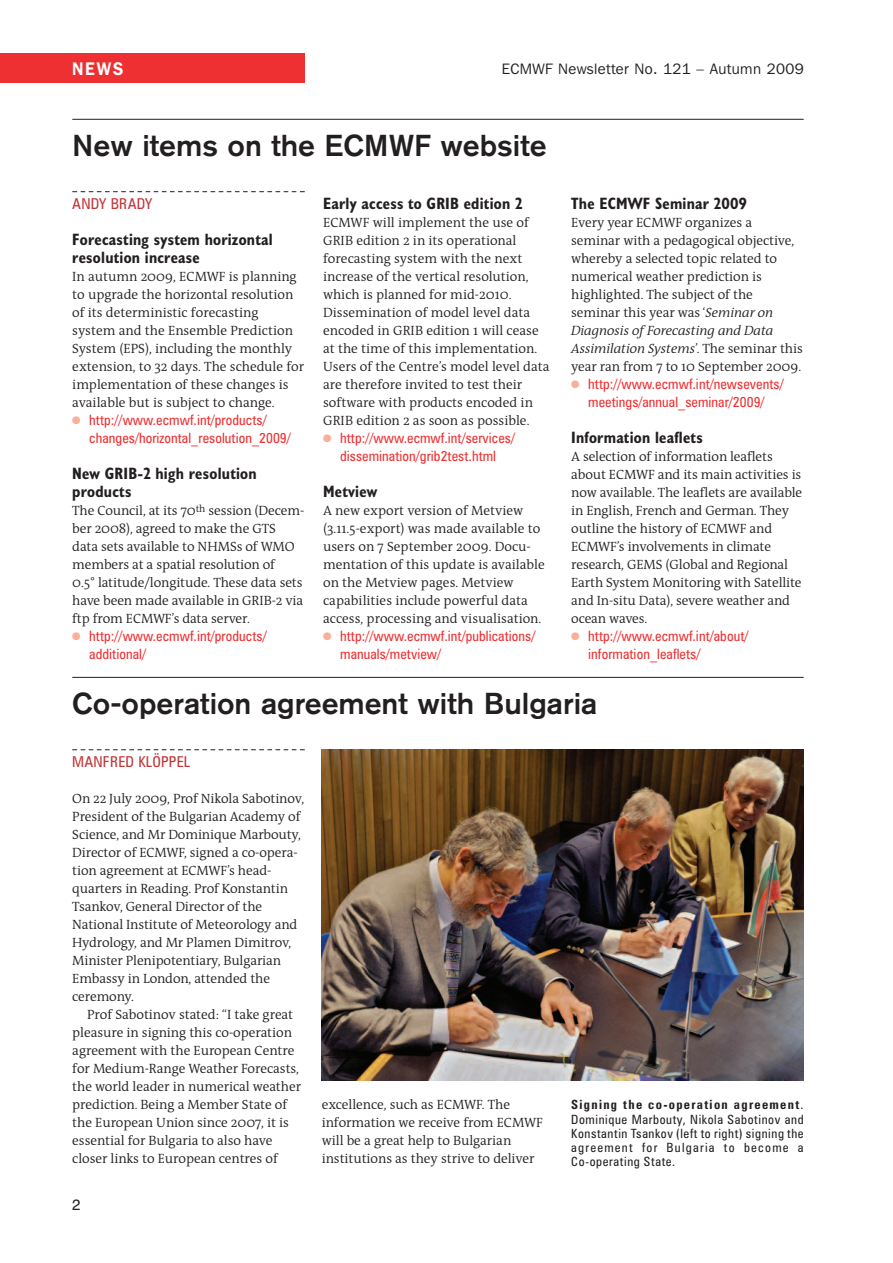
<style>
.page{position:relative;width:893px;height:1263px;background:#fff}
.page>*{position:absolute;margin:0;border:0;box-sizing:border-box;transform-origin:0 0}
.t1{font:500 30px "Akzidenz Grotesk BE";color:#231f20}
.t2{font:600 18.15px "Franklin Gothic IT Cby BT";color:#fff;scale:.91 1}
.t3{font:700 condensed 16.5px/18px "Humanist 521 BT";letter-spacing:.015em;color:#231f20}
.t4{font:15px "Franklin Gothic IT Cby BT";letter-spacing:.025em;color:#231f20}
.t5{font:condensed 15px "Zurich BT";letter-spacing:.015em;color:#c03539}
.t6{font:15px "Helvetica";color:#231f20}
.t7{font:condensed 14.25px/18px "Zurich BT";letter-spacing:.005em;color:#ee3032}
.t8{font:300 13.5px/18px "The Antiqua B4";letter-spacing:-.005em;color:#231f20}
.t9{font:italic 300 13.5px/18px "The Antiqua B4 i";letter-spacing:-.01em;color:#231f20}
.t10{font:condensed 12.75px/14.2px "Zurich BT";letter-spacing:.095em;color:#231f20;text-align:justify}
.s1{font-family:"Monotype Sorts";font-stretch:normal;font-size:10.5px;color:#f9af98}
.s2{font-family:"The Antiqua B4 i";font-style:italic}
.s3{font-family:"The Antiqua B4";font-style:normal}
.s4{font-weight:700}
</style>
<div class="page">
<div style="left:0;top:53px;width:305px;height:30px;background:#ee3032"></div>
<hr style="left:72px;top:119px;width:732px;height:1px;background:#231f20">
<svg style="left:72px;top:191px;width:233px;height:1px"></svg>
<svg style="left:72px;top:749px;width:233px;height:1px"></svg>
<hr style="left:72px;top:677px;width:732px;height:1px;background:#231f20">
<img style="left:322px;top:750px;width:482px;height:330px">
<h2 class="t2" style="left:72px;top:62px;width:58px">NEWS</h2>
<p class="t4" style="left:502px;top:64px;width:303px">ECMWF Newsletter No. 121 – Autumn 2009</p>
<h1 class="t1" style="left:72px;top:134px;width:476px">New items on the ECMWF website</h1>
<p class="t5" style="left:72px;top:198px;width:81px">ANDY BRADY</p>
<p class="t3" style="left:72px;top:232px;width:202px">Forecasting system horizontal resolution increase</p>
<p class="t8" style="left:72px;top:269px;width:233px">In autumn 2009, ECMWF is planning to upgrade the horizontal resolution of its deterministic forecasting system and the Ensemble Prediction System (EPS), including the monthly extension, to 32 days. The schedule for implementation of these changes is available but is subject to change.</p>
<p class="t7" style="left:89px;top:412px;width:203px;text-indent:-17px"><span class="s1">●</span> http://www.ecmwf.int/products/ changes/horizontal_resolution_2009/</p>
<p class="t3" style="left:72px;top:466px;width:186px">New GRIB-2 high resolution products</p>
<p class="t8" style="left:72px;top:503px;width:233px">The Council, at its 70<sup>th</sup> session (Decem&shy;ber 2008), agreed to make the GTS data sets available to NHMSs of WMO members at a spatial resolution of<br>0.5° latitude/longitude. These data sets have been made available in GRIB-2 via ftp from ECMWF’s data server.</p>
<p class="t7" style="left:89px;top:628px;width:179px;text-indent:-17px"><span class="s1">●</span> http://www.ecmwf.int/products/ additional/</p>
<p class="t3" style="left:323px;top:196px;width:201px">Early access to GRIB edition 2</p>
<p class="t8" style="left:323px;top:215px;width:228px">ECMWF will implement the use of GRIB edition 2 in its operational forecasting system with the next increase of the vertical resolution, which is planned for mid-2010.<br>Dissemination of model level data encoded in GRIB edition 1 will cease at the time of this implementation.<br>Users of the Centre’s model level data are therefore invited to test their software with products encoded in GRIB edition 2 as soon as possible.</p>
<p class="t7" style="left:323px;top:430px;width:193px;text-align:center"><span class="s1">●</span> http://www.ecmwf.int/services/ dissemination/grib2test.html</p>
<p class="t3" style="left:323px;top:484px;width:56px">Metview</p>
<p class="t8" style="left:323px;top:503px;width:223px">A new export version of Metview (3.11.5-export) was made available to users on 7 September 2009. Docu&shy;mentation of this update is available on the Metview pages. Metview capabilities include powerful data access, processing and visualisation.</p>
<p class="t7" style="left:340px;top:628px;width:197px;text-indent:-17px"><span class="s1">●</span> http://www.ecmwf.int/publications/ manuals/metview/</p>
<p class="t3" style="left:571px;top:196px;width:177px">The ECMWF Seminar 2009</p>
<p class="t8" style="left:571px;top:215px;width:224px">Every year ECMWF organizes a seminar with a pedagogical objective, whereby a selected topic related to numerical weather prediction is highlighted. The subject of the seminar this year was ‘<span class="s2">Seminar on</span></p>
<p class="t9" style="left:571px;top:323px;width:233px">Diagnosis of Forecasting and Data<br>Assimilation Systems<span class="s3">’. The seminar this</span></p>
<p class="t8" style="left:571px;top:359px;width:231px">year ran from 7 to 10 September 2009.</p>
<p class="t7" style="left:571px;top:376px;width:214px;text-align:center"><span class="s1">●</span> http://www.ecmwf.int/newsevents/ meetings/annual_seminar/2009/</p>
<p class="t3" style="left:571px;top:430px;width:133px">Information leaflets</p>
<p class="t8" style="left:571px;top:449px;width:233px">A selection of information leaflets about ECMWF and its main activities is now available. The leaflets are available in English, French and German. They outline the history of ECMWF and ECMWF’s involvements in climate research, GEMS (Global and Regional Earth System Monitoring with Satellite and In-situ Data), severe weather and ocean waves.</p>
<p class="t7" style="left:588px;top:628px;width:162px;text-indent:-17px"><span class="s1">●</span> http://www.ecmwf.int/about/ information_leaflets/</p>
<h1 class="t1" style="left:72px;top:692px;width:527px">Co-operation agreement with Bulgaria</h1>
<p class="t5" style="left:72px;top:756px;width:119px">MANFRED KLÖPPEL</p>
<p class="t8" style="left:72px;top:791px;width:233px">On 22 July 2009, Prof Nikola Sabotinov, President of the Bulgarian Academy of Science, and Mr Dominique Marbouty, Director of ECMWF, signed a co-opera&shy;tion agreement at ECMWF’s head&shy;quarters in Reading. Prof Konstantin Tsankov, General Director of the National Institute of Meteorology and Hydrology, and Mr Plamen Dimitrov, Minister Plenipotentiary, Bulgarian Embassy in London, attended the ceremony.</p>
<p class="t8" style="left:72px;top:1007px;width:230px;text-indent:15px">Prof Sabotinov stated: “I take great pleasure in signing this co-operation agreement with the European Centre for Medium-Range Weather Forecasts, the world leader in numerical weather prediction. Being a Member State of the European Union since 2007, it is essential for Bulgaria to also have closer links to European centres of</p>
<p class="t6" style="left:72px;top:1196px;width:10px">2</p>
<p class="t8" style="left:322px;top:1097px;width:223px">excellence, such as ECMWF. The information we receive from ECMWF will be a great help to Bulgarian institutions as they strive to deliver</p>
<p class="t10" style="left:571px;top:1099px;width:234px"><span class="s4">Signing the co-operation agreement</span>.<br>Dominique Marbouty, Nikola Sabotinov and Konstantin Tsankov (left to right) signing the agreement for Bulgaria to become a Co-operating State.</p>
</div>
